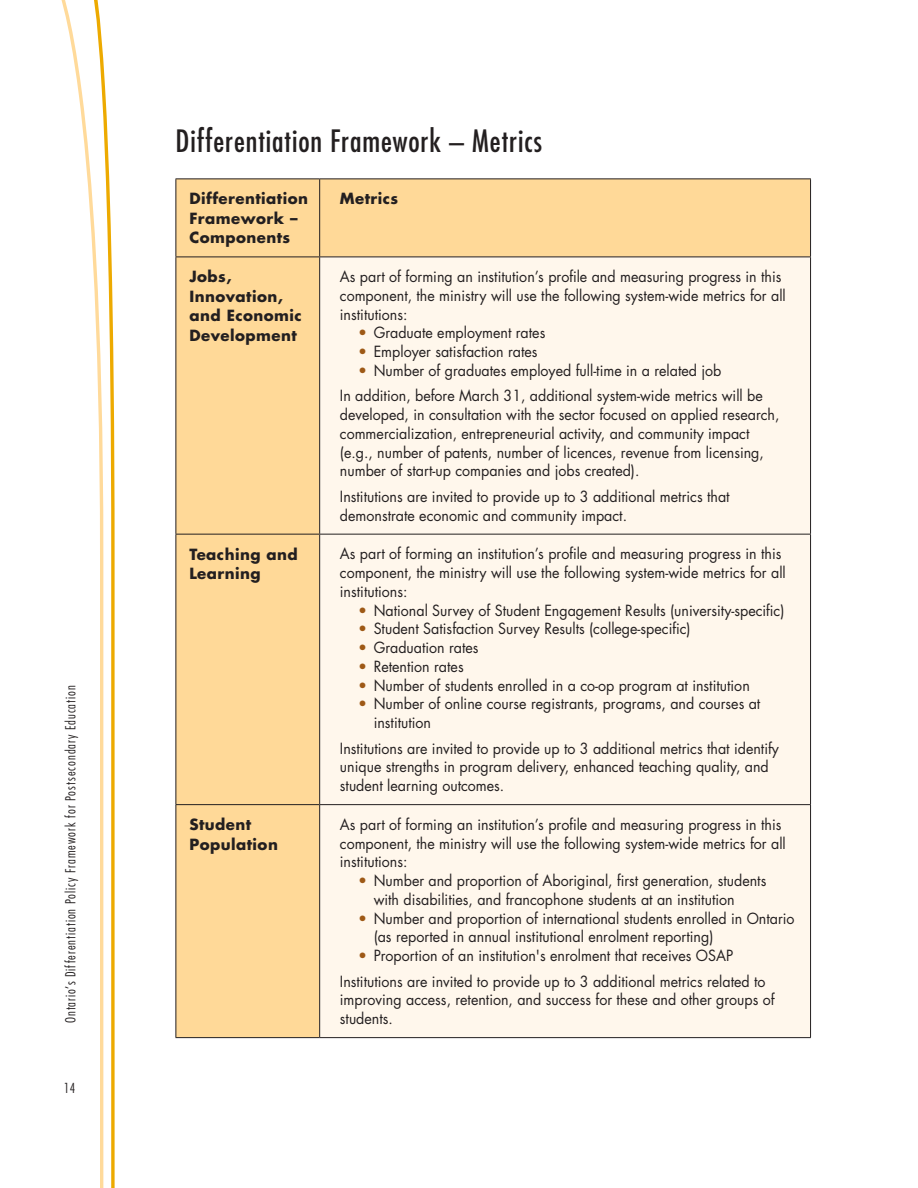
<style>
.page{position:relative;width:918px;height:1188px;background:#fff}
.page>*{position:absolute;margin:0;border:0;box-sizing:border-box;transform-origin:0 0}
.t1{font:condensed 30px "Futura";letter-spacing:.03em;color:#231f20}
.table_text{font:15px/18.8px "Futura";color:#231f20;scale:.95 1}
.table_heading{font:700 15px/19.5px "Futura";letter-spacing:.03em;color:#231f20}
.t2{font:300 condensed 13.5px "Futura";letter-spacing:.07em;color:#231f20}
.s1{font-weight:700;color:#9e5916}
</style>
<div class="page">
<svg style="left:103px;top:56px;width:12px;height:1132px"></svg>
<svg style="left:61px;top:0;width:42px;height:1188px"></svg>
<div style="left:177px;top:179px;width:633px;height:858px;background:#ffd998"></div>
<div style="left:320px;top:258px;width:490px;height:779px;background:#fff7ec"></div>
<hr style="left:176px;top:178px;width:144px;height:1px;background:#231f20">
<hr style="left:176px;top:179px;width:1px;height:78px;background:#231f20">
<hr style="left:176px;top:257px;width:144px;height:1px;background:#231f20">
<hr style="left:176px;top:257px;width:1px;height:277px;background:#231f20">
<hr style="left:176px;top:534px;width:144px;height:1px;background:#231f20">
<hr style="left:176px;top:535px;width:1px;height:269px;background:#231f20">
<hr style="left:176px;top:804px;width:144px;height:1px;background:#231f20">
<hr style="left:176px;top:805px;width:1px;height:232px;background:#231f20">
<hr style="left:176px;top:1037px;width:144px;height:1px;background:#231f20">
<hr style="left:320px;top:178px;width:491px;height:1px;background:#231f20">
<hr style="left:319px;top:179px;width:1px;height:78px;background:#231f20">
<hr style="left:810px;top:179px;width:1px;height:78px;background:#231f20">
<hr style="left:320px;top:257px;width:491px;height:1px;background:#231f20">
<hr style="left:319px;top:257px;width:1px;height:277px;background:#231f20">
<hr style="left:810px;top:257px;width:1px;height:277px;background:#231f20">
<hr style="left:320px;top:534px;width:491px;height:1px;background:#231f20">
<hr style="left:319px;top:535px;width:1px;height:269px;background:#231f20">
<hr style="left:810px;top:535px;width:1px;height:269px;background:#231f20">
<hr style="left:320px;top:804px;width:491px;height:1px;background:#231f20">
<hr style="left:319px;top:805px;width:1px;height:232px;background:#231f20">
<hr style="left:810px;top:805px;width:1px;height:232px;background:#231f20">
<hr style="left:320px;top:1037px;width:491px;height:1px;background:#231f20">
<p class="t2" style="left:62px;top:1023px;width:339px;rotate:-90deg">Ontario’s Differentiation Policy Framework for Postsecondary Education</p>
<p class="t2" style="left:64px;top:1080px;width:13px">14</p>
<p class="t1" style="left:176px;top:122px;width:368px">Differentiation Framework – Metrics</p>
<p class="table_heading" style="left:189px;top:189px;width:120px">Differentiation<br>Framework –<br>Components</p>
<p class="table_heading" style="left:340px;top:189px;width:60px">Metrics</p>
<p class="table_heading" style="left:189px;top:267px;width:114px">Jobs,<br>Innovation, and Economic<br>Development</p>
<p class="table_text" style="left:340px;top:267px;width:471px">As part of forming an institution’s profile and measuring progress in this component, the ministry will use the following system-wide metrics for all institutions:</p>
<p class="table_text" style="left:357px;top:323px;width:199px"><span class="s1">•</span> Graduate employment rates</p>
<p class="table_text" style="left:357px;top:342px;width:191px"><span class="s1">•</span> Employer satisfaction rates</p>
<p class="table_text" style="left:357px;top:361px;width:385px"><span class="s1">•</span> Number of graduates employed full-time in a related job</p>
<p class="table_text" style="left:340px;top:386px;width:464px">In addition, before March 31, additional system-wide metrics will be developed, in consultation with the sector focused on applied research, commercialization, entrepreneurial activity, and community impact (e.g., number of patents, number of licences, revenue from licensing, number of start-up companies and jobs created).</p>
<p class="table_text" style="left:340px;top:487px;width:412px">Institutions are invited to provide up to 3 additional metrics that demonstrate economic and community impact.</p>
<p class="table_heading" style="left:189px;top:544px;width:110px">Teaching and<br>Learning</p>
<p class="table_text" style="left:340px;top:544px;width:471px">As part of forming an institution’s profile and measuring progress in this component, the ministry will use the following system-wide metrics for all institutions:</p>
<p class="table_text" style="left:357px;top:601px;width:451px"><span class="s1">•</span> National Survey of Student Engagement Results (university-specific)</p>
<p class="table_text" style="left:357px;top:619px;width:352px"><span class="s1">•</span> Student Satisfaction Survey Results (college-specific)</p>
<p class="table_text" style="left:357px;top:638px;width:129px"><span class="s1">•</span> Graduation rates</p>
<p class="table_text" style="left:357px;top:657px;width:113px"><span class="s1">•</span> Retention rates</p>
<p class="table_text" style="left:357px;top:676px;width:415px"><span class="s1">•</span> Number of students enrolled in a co-op program at institution</p>
<p class="table_text" style="left:374px;top:694px;width:409px;text-indent:-16px"><span class="s1">•</span> Number of online course registrants, programs, and courses at institution</p>
<p class="table_text" style="left:340px;top:739px;width:464px">Institutions are invited to provide up to 3 additional metrics that identify unique strengths in program delivery, enhanced teaching quality, and student learning outcomes.</p>
<p class="table_heading" style="left:189px;top:814px;width:90px">Student<br>Population</p>
<p class="table_text" style="left:340px;top:815px;width:471px">As part of forming an institution’s profile and measuring progress in this component, the ministry will use the following system-wide metrics for all institutions:</p>
<p class="table_text" style="left:374px;top:871px;width:415px;text-indent:-16px"><span class="s1">•</span> Number and proportion of Aboriginal, first generation, students with disabilities, and francophone students at an institution</p>
<p class="table_text" style="left:374px;top:909px;width:445px;text-indent:-16px"><span class="s1">•</span> Number and proportion of international students enrolled in Ontario (as reported in annual institutional enrolment reporting)</p>
<p class="table_text" style="left:357px;top:946px;width:397px"><span class="s1">•</span> Proportion of an institution's enrolment that receives OSAP</p>
<p class="table_text" style="left:340px;top:972px;width:459px">Institutions are invited to provide up to 3 additional metrics related to improving access, retention, and success for these and other groups of students.</p>
</div>
